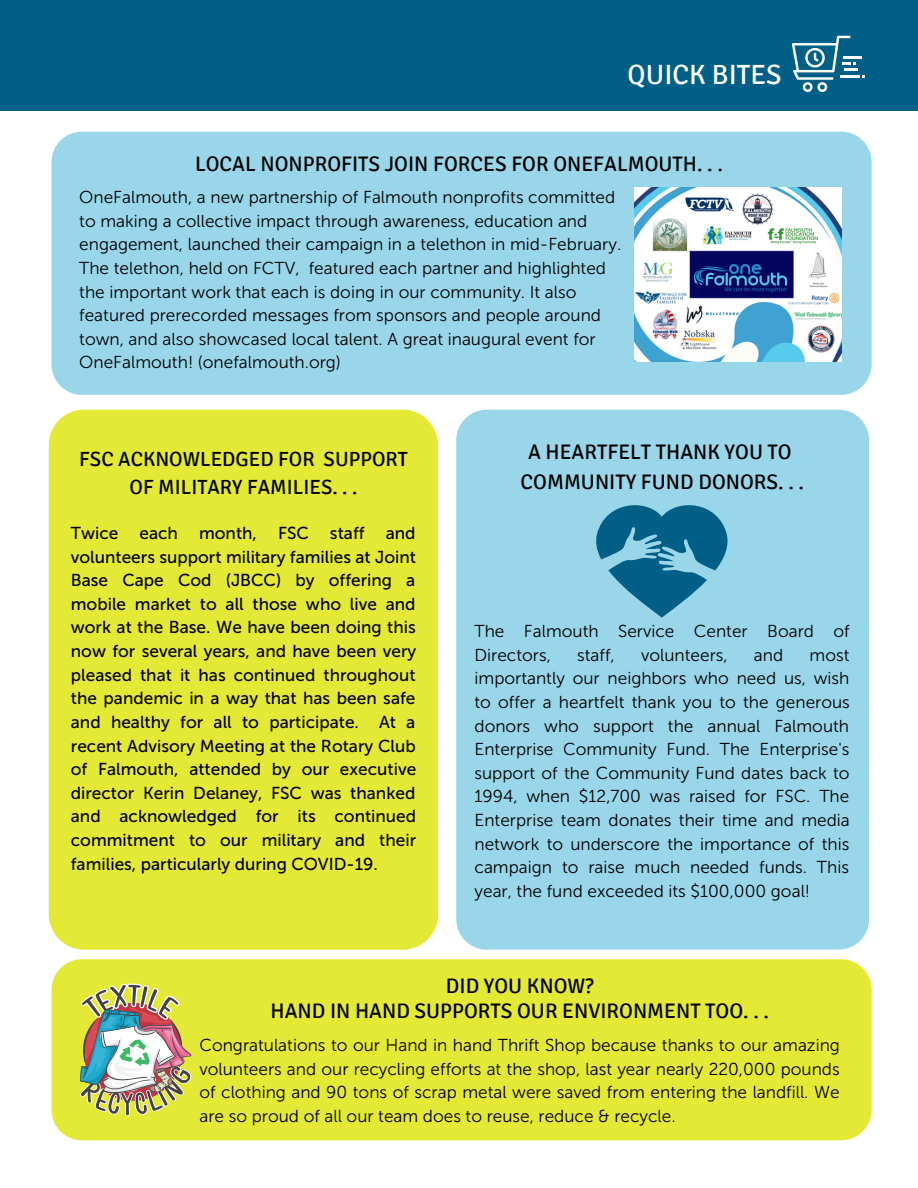
<style>
.page{position:relative;width:918px;height:1188px;background:#fff}
.page>*{position:absolute;margin:0;border:0;box-sizing:border-box;transform-origin:0 0}
.t1{font:27.75px "Signika";color:#fff}
.t2{font:21px "Signika";color:#000}
.t3{font:20.55px/28.2px "Signika";color:#000;text-align:center}
.t4{font:17.25px/23.7px "Museo Sans 300";color:#000}
.t5{font:17.25px/23.7px "Museo Sans 500";color:#000;text-align:justify}
</style>
<div class="page">
<div style="left:0;top:0;width:918px;height:111px;background:#005f86"></div>
<svg style="left:792px;top:36px;width:73px;height:56px"></svg>
<div style="left:52px;top:132px;width:820px;height:263px;background:#99d6ea;border-radius:30px"></div>
<img style="left:635px;top:188px;width:207px;height:173px">
<div style="left:456px;top:410px;width:413px;height:540px;background:#99d6ea;border-radius:30px"></div>
<div style="left:49px;top:410px;width:389px;height:540px;background:#e3e935;border-radius:35px"></div>
<svg style="left:596px;top:505px;width:132px;height:113px"></svg>
<div style="left:52px;top:959px;width:820px;height:181px;background:#e3e935;border-radius:30px"></div>
<svg style="left:80px;top:983px;width:112px;height:133px"></svg>
<p class="t1" style="left:628px;top:58px;width:156px">QUICK BITES</p>
<p class="t2" style="left:195px;top:151px;width:529px">LOCAL NONPROFITS JOIN FORCES FOR ONEFALMOUTH. . .</p>
<p class="t4" style="left:79px;top:185px;width:543px">OneFalmouth, a new partnership of Falmouth nonprofits committed to making a collective impact through awareness, education and engagement, launched their campaign in a telethon in mid-February.<br>The telethon, held on FCTV, featured each partner and highlighted the important work that each is doing in our community. It also featured prerecorded messages from sponsors and people around town, and also showcased local talent. A great inaugural event for OneFalmouth! (onefalmouth.org)</p>
<p class="t3" style="left:79px;top:445px;width:330px">FSC ACKNOWLEDGED FOR SUPPORT<br>OF MILITARY FAMILIES. . .</p>
<p class="t5" style="left:71px;top:521px;width:347px">Twice each month, FSC staff and volunteers support military families at Joint Base Cape Cod (JBCC) by offering a mobile market to all those who live and work at the Base. We have been doing this now for several years, and have been very pleased that it has continued throughout the pandemic in a way that has been safe and healthy for all to participate. At a recent Advisory Meeting at the Rotary Club of Falmouth, attended by our executive director Kerin Delaney, FSC was thanked and acknowledged for its continued commitment to our military and their families, particularly during COVID-19.</p>
<p class="t2" style="left:528px;top:440px;width:265px">A HEARTFELT THANK YOU TO</p>
<p class="t2" style="left:521px;top:469px;width:285px">COMMUNITY FUND DONORS. . .</p>
<p class="t4" style="left:475px;top:619px;width:377px">The Falmouth Service Center Board of<br>Directors,</p>
<p class="t4" style="left:577px;top:643px;width:39px">staff,</p>
<p class="t4" style="left:641px;top:643px;width:88px">volunteers,</p>
<p class="t4" style="left:754px;top:643px;width:31px">and</p>
<p class="t4" style="left:475px;top:643px;width:377px;text-align:justify;text-indent:335px">most importantly our neighbors who need us, wish to offer a heartfelt thank you to the generous donors who support the annual Falmouth Enterprise Community Fund. The Enterprise's support of the Community Fund dates back to 1994, when $12,700 was raised for FSC. The Enterprise team donates their time and media network to underscore the importance of this campaign to raise much needed funds. This year, the fund exceeded its $100,000 goal!</p>
<p class="t2" style="left:446px;top:973px;width:149px">DID YOU KNOW?</p>
<p class="t2" style="left:271px;top:998px;width:500px">HAND IN HAND SUPPORTS OUR ENVIRONMENT TOO. . .</p>
<p class="t4" style="left:199px;top:1033px;width:642px;text-align:justify">Congratulations to our Hand in hand Thrift Shop because thanks to our amazing volunteers and our recycling efforts at the shop, last year nearly 220,000 pounds of clothing and 90 tons of scrap metal were saved from entering the landfill. We are so proud of all our team does to reuse, reduce &amp; recycle.</p>
</div>
